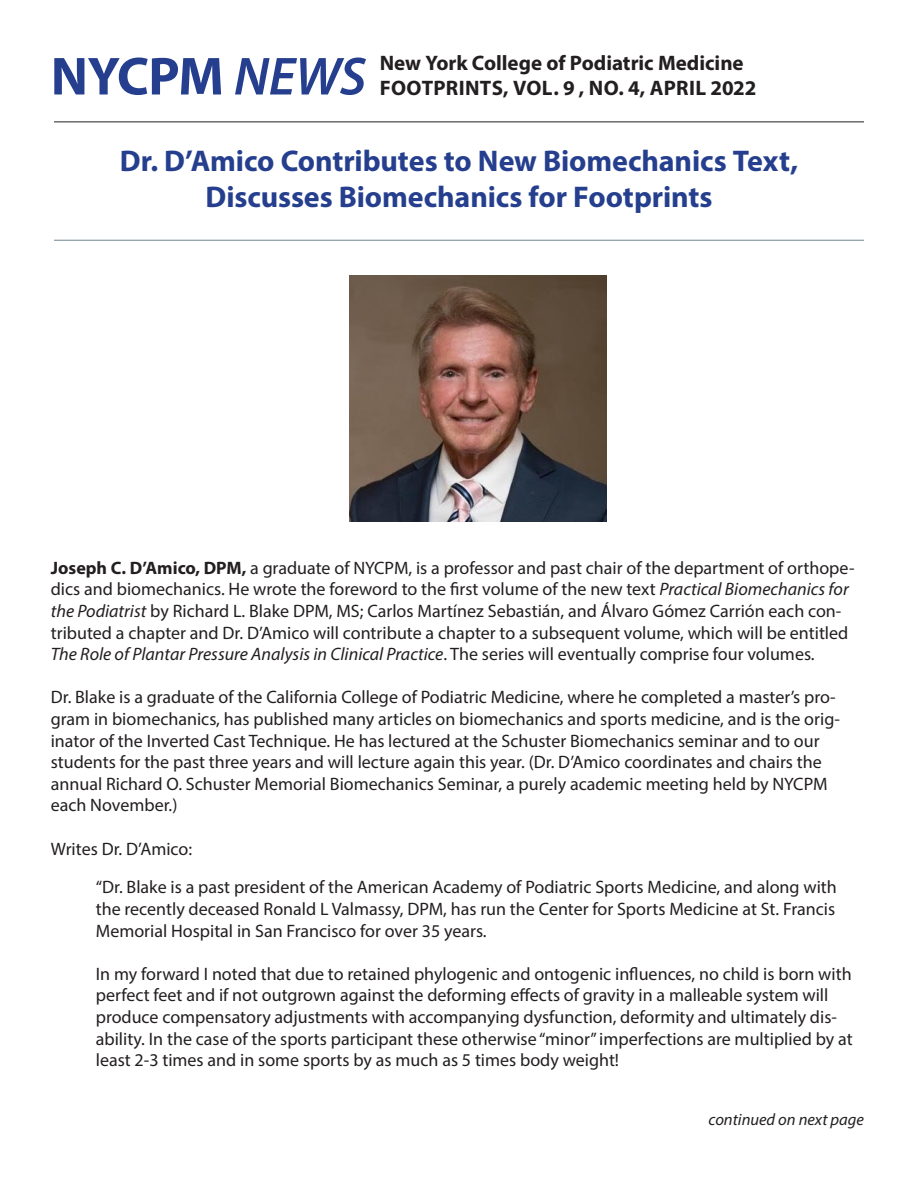
<style>
.page{position:relative;width:918px;height:1188px;background:#fff}
.page>*{position:absolute;margin:0;border:0;box-sizing:border-box;transform-origin:0 0}
.t1{font:700 54px "Myriad Pro";letter-spacing:-.02em;color:#253f8e}
.t2{font:700 30px "Myriad Pro";letter-spacing:-.005em;color:#253f8e}
.t3{font:700 21px/25.2px "Myriad Pro";color:#231f20}
.t4{font:18px/21.6px "Myriad Pro";color:#231f20}
.t5{font:italic 16.5px "Myriad Pro";color:#231f20}
.s1{font-weight:600;font-style:italic}
.s2{font-weight:700}
.s3{font-style:italic}
</style>
<div class="page">
<hr style="left:54px;top:122px;width:810px;height:1px;background:#231f20">
<hr style="left:54px;top:240px;width:810px;height:1px;background:#708392">
<img style="left:350px;top:276px;width:257px;height:246px">
<h1 class="t1" style="left:51px;top:41px;width:317px">NYCPM <span class="s1">NEWS</span></h1>
<p class="t3" style="left:380px;top:49px;width:378px">New York College of Podiatric Medicine<br>FOOTPRINTS, VOL. 9 , NO. 4, APRIL 2022</p>
<p class="t2" style="left:120px;top:142px;width:680px">Dr. D’Amico Contributes to New Biomechanics Text,</p>
<p class="t2" style="left:206px;top:178px;width:508px">Discusses Biomechanics for Footprints</p>
<p class="t4" style="left:51px;top:557px;width:805px"><span class="s2">Joseph C. D’Amico, DPM,</span> a graduate of NYCPM, is a professor and past chair of the department of orthope&shy;dics and biomechanics. He wrote the foreword to the first volume of the new text <span class="s3">Practical Biomechanics for the Podiatrist</span> by Richard L. Blake DPM, MS; Carlos Martínez Sebastián, and Álvaro Gómez Carrión each con&shy;tributed a chapter and Dr. D’Amico will contribute a chapter to a subsequent volume, which will be entitled <span class="s3">The Role of Plantar Pressure Analysis in Clinical Practice</span>. The series will eventually comprise four volumes.</p>
<p class="t4" style="left:51px;top:686px;width:791px">Dr. Blake is a graduate of the California College of Podiatric Medicine, where he completed a master’s pro&shy;gram in biomechanics, has published many articles on biomechanics and sports medicine, and is the orig&shy;inator of the Inverted Cast Technique. He has lectured at the Schuster Biomechanics seminar and to our students for the past three years and will lecture again this year. (Dr. D’Amico coordinates and chairs the annual Richard O. Schuster Memorial Biomechanics Seminar, a purely academic meeting held by NYCPM each November.)</p>
<p class="t4" style="left:51px;top:837px;width:143px">Writes Dr. D’Amico:</p>
<p class="t4" style="left:96px;top:876px;width:743px;text-align:justify">“Dr. Blake is a past president of the American Academy of Podiatric Sports Medicine, and along with the recently deceased Ronald L Valmassy, DPM, has run the Center for Sports Medicine at St. Francis Memorial Hospital in San Francisco for over 35 years.</p>
<p class="t4" style="left:96px;top:963px;width:758px">In my forward I noted that due to retained phylogenic and ontogenic influences, no child is born with perfect feet and if not outgrown against the deforming effects of gravity in a malleable system will produce compensatory adjustments with accompanying dysfunction, deformity and ultimately dis&shy;ability. In the case of the sports participant these otherwise “minor” imperfections are multiplied by at least 2-3 times and in some sports by as much as 5 times body weight!</p>
<p class="t5" style="left:709px;top:1109px;width:157px">continued on next page</p>
</div>
